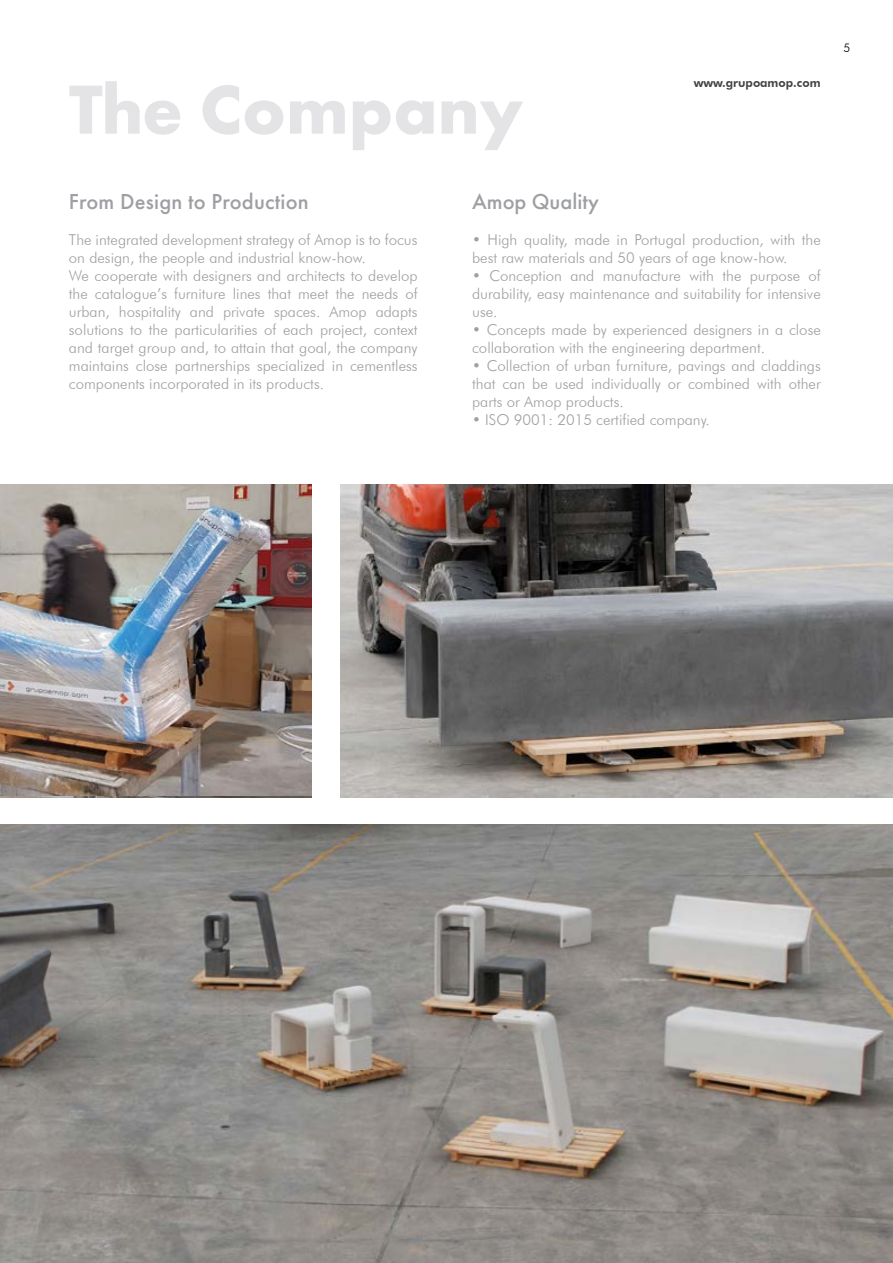
<style>
.page{position:relative;width:893px;height:1263px;background:#fff}
.page>*{position:absolute;margin:0;border:0;box-sizing:border-box;transform-origin:0 0}
.t1{font:700 72px "Futura PT";color:#e4e4e6}
.t2{font:500 22.5px "Futura PT";letter-spacing:.01em;color:#9d9fa2}
.t3{font:300 15px/18px "Futura BT";color:#9d9fa2}
.t4{font:800 12px "Futura BT";color:#414042}
.t5{font:300 12px "Futura BT";color:#000}
</style>
<div class="page">
<img style="left:340px;top:485px;width:553px;height:312px">
<img style="left:0;top:824px;width:893px;height:439px">
<img style="left:0;top:485px;width:312px;height:311px">
<h1 class="t1" style="left:69px;top:63px;width:456px">The Company</h1>
<p class="t4" style="left:694px;top:76px;width:128px">www.grupoamop.com</p>
<h2 class="t2" style="left:69px;top:188px;width:241px">From Design to Production</h2>
<p class="t3" style="left:69px;top:231px;width:350px">The integrated development strategy of Amop is to focus on design, the people and industrial know-how.<br>We cooperate with designers and architects to develop the catalogue’s furniture lines that meet the needs of urban, hospitality and private spaces. Amop adapts solutions to the particularities of each project, context and target group and, to attain that goal, the company maintains close partnerships specialized in cementless components incorporated in its products.</p>
<h2 class="t2" style="left:472px;top:188px;width:128px">Amop Quality</h2>
<p class="t3" style="left:472px;top:231px;width:350px">• High quality, made in Portugal production, with the best raw materials and 50 years of age know-how.</p>
<p class="t3" style="left:472px;top:267px;width:350px;text-align:justify">• Conception and manufacture with the purpose of durability, easy maintenance and suitability for intensive use.</p>
<p class="t3" style="left:472px;top:321px;width:350px">• Concepts made by experienced designers in a close collaboration with the engineering department.</p>
<p class="t3" style="left:472px;top:357px;width:350px;text-align:justify">• Collection of urban furniture, pavings and claddings that can be used individually or combined with other parts or Amop products.</p>
<p class="t3" style="left:472px;top:411px;width:239px">• ISO 9001: 2015 certified company.</p>
<p class="t5" style="left:843px;top:40px;width:8px">5</p>
</div>
